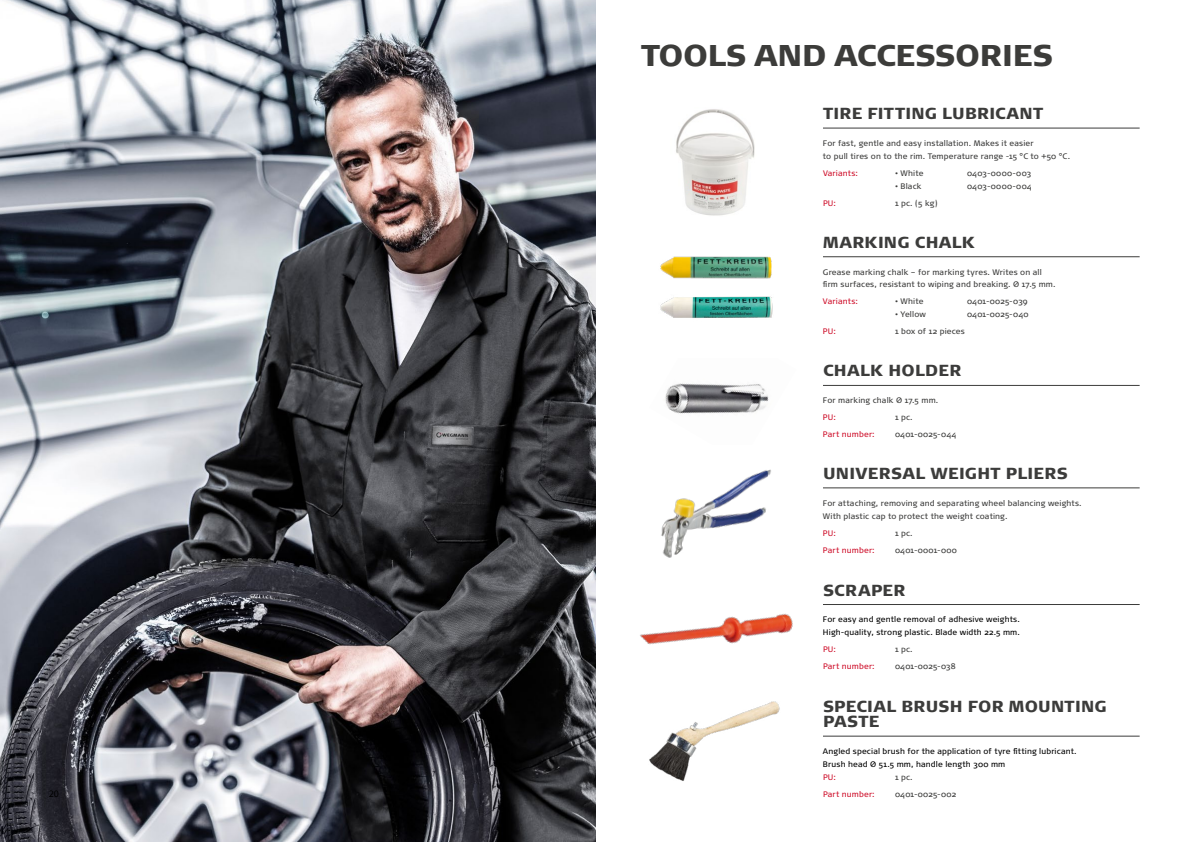
<style>
.page{position:relative;width:1191px;height:842px;background:#fff}
.page>*{position:absolute;margin:0;border:0;box-sizing:border-box;transform-origin:0 0}
.t1{font:900 30px "Signa Pro";letter-spacing:-.01em;color:#3c3c3a}
.t2{font:900 16px/15px "Signa Pro";letter-spacing:.015em;color:#3c3c3b}
.t3{font:10px "Myriad Pro";color:#000}
.t4{font:8px/12.8px "Signa Pro";letter-spacing:.015em;color:#3c3c3b}
.t5{font:8px/12.8px "Signa Pro";letter-spacing:.015em;color:#000}
.t6{font:8px "Signa Pro";letter-spacing:.02em;color:#cf122d}
</style>
<div class="page">
<img style="left:0;top:0;width:595px;height:842px">
<img style="left:676px;top:109px;width:79px;height:107px">
<img style="left:665px;top:383px;width:104px;height:31px">
<img style="left:661px;top:469px;width:110px;height:89px">
<img style="left:640px;top:613px;width:153px;height:32px">
<img style="left:649px;top:701px;width:131px;height:80px">
<hr style="left:823px;top:128px;width:316px;height:1px;background:#3c3c3b">
<hr style="left:823px;top:256px;width:316px;height:1px;background:#3c3c3b">
<hr style="left:823px;top:385px;width:316px;height:1px;background:#3c3c3b">
<hr style="left:823px;top:487px;width:316px;height:1px;background:#3c3c3b">
<hr style="left:823px;top:604px;width:316px;height:1px;background:#3c3c3b">
<hr style="left:823px;top:736px;width:316px;height:1px;background:#3c3c3b">
<img style="left:660px;top:297px;width:113px;height:21px">
<img style="left:660px;top:256px;width:112px;height:41px">
<p class="t3" style="left:49px;top:787px;width:12px">20</p>
<h1 class="t1" style="left:641px;top:34px;width:413px">TOOLS AND ACCESSORIES</h1>
<h2 class="t2" style="left:823px;top:105px;width:222px">TIRE FITTING LUBRICANT</h2>
<p class="t4" style="left:823px;top:136px;width:247px">For fast, gentle and easy installation. Makes it easier<br>to pull tires on to the rim. Temperature range -15 °C to +50 °C.</p>
<p class="t6" style="left:823px;top:167px;width:36px">Variants:</p>
<p class="t4" style="left:895px;top:166px;width:30px">• White</p>
<p class="t4" style="left:967px;top:166px;width:66px">0403-0000-003</p>
<p class="t4" style="left:895px;top:179px;width:28px">• Black</p>
<p class="t4" style="left:967px;top:179px;width:66px">0403-0000-004</p>
<p class="t6" style="left:823px;top:197px;width:14px">PU:</p>
<p class="t4" style="left:895px;top:196px;width:44px">1 pc. (5 kg)</p>
<h2 class="t2" style="left:823px;top:234px;width:153px">MARKING CHALK</h2>
<p class="t4" style="left:823px;top:265px;width:233px">Grease marking chalk – for marking tyres. Writes on all firm surfaces, resistant to wiping and breaking. Ø 17.5 mm.</p>
<p class="t6" style="left:823px;top:296px;width:36px">Variants:</p>
<p class="t4" style="left:895px;top:295px;width:30px">• White</p>
<p class="t4" style="left:967px;top:295px;width:62px">0401-0025-039</p>
<p class="t4" style="left:895px;top:308px;width:32px">• Yellow</p>
<p class="t4" style="left:967px;top:308px;width:63px">0401-0025-040</p>
<p class="t6" style="left:823px;top:326px;width:14px">PU:</p>
<p class="t4" style="left:895px;top:325px;width:71px">1 box of 12 pieces</p>
<h2 class="t2" style="left:823px;top:363px;width:140px">CHALK HOLDER</h2>
<p class="t4" style="left:823px;top:394px;width:115px">For marking chalk Ø 17.5 mm.</p>
<p class="t6" style="left:823px;top:412px;width:14px">PU:</p>
<p class="t4" style="left:895px;top:411px;width:18px">1 pc.</p>
<p class="t6" style="left:823px;top:429px;width:53px">Part number:</p>
<p class="t4" style="left:895px;top:428px;width:63px">0401-0025-044</p>
<h2 class="t2" style="left:823px;top:465px;width:246px">UNIVERSAL WEIGHT PLIERS</h2>
<p class="t4" style="left:823px;top:496px;width:259px">For attaching, removing and separating wheel balancing weights.<br>With plastic cap to protect the weight coating.</p>
<p class="t6" style="left:823px;top:527px;width:14px">PU:</p>
<p class="t4" style="left:895px;top:526px;width:18px">1 pc.</p>
<p class="t6" style="left:823px;top:544px;width:53px">Part number:</p>
<p class="t4" style="left:895px;top:543px;width:63px">0401-0001-000</p>
<h2 class="t2" style="left:823px;top:582px;width:84px">SCRAPER</h2>
<p class="t5" style="left:823px;top:613px;width:197px">For easy and gentle removal of adhesive weights.<br>High-quality, strong plastic. Blade width 22.5 mm.</p>
<p class="t6" style="left:823px;top:644px;width:14px">PU:</p>
<p class="t4" style="left:895px;top:643px;width:18px">1 pc.</p>
<p class="t6" style="left:823px;top:661px;width:53px">Part number:</p>
<p class="t4" style="left:895px;top:660px;width:62px">0401-0025-038</p>
<h2 class="t2" style="left:823px;top:698px;width:285px">SPECIAL BRUSH FOR MOUNTING<br>PASTE</h2>
<p class="t5" style="left:823px;top:744px;width:254px">Angled special brush for the application of tyre fitting lubricant.<br>Brush head Ø 51.5 mm, handle length 300 mm</p>
<p class="t6" style="left:823px;top:771px;width:14px">PU:</p>
<p class="t4" style="left:895px;top:770px;width:18px">1 pc.</p>
<p class="t6" style="left:823px;top:788px;width:53px">Part number:</p>
<p class="t4" style="left:895px;top:787px;width:63px">0401-0025-002</p>
</div>
